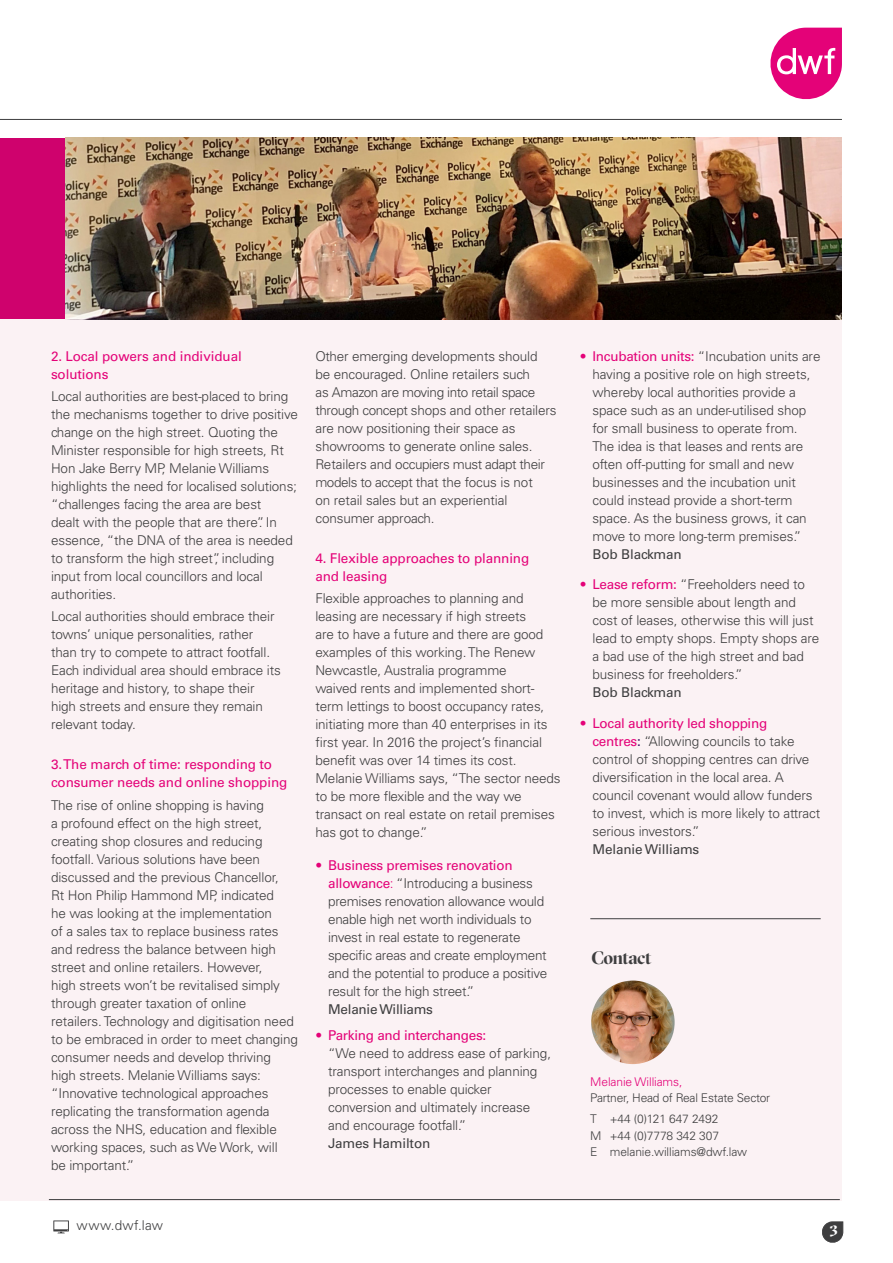
<style>
.page{position:relative;width:893px;height:1263px;background:#fff}
.page>*{position:absolute;margin:0;border:0;box-sizing:border-box;transform-origin:0 0}
.SubheadLevel2{font:700 18px "GT Sectra Display";letter-spacing:-.03em;color:#3e3e3f}
.SubheadLevel2-2{font:700 15.45px "GT Sectra Display";color:#fff}
.SubheadLevel2-3{font:300 13.5px/18px "Univers LT Std";letter-spacing:-.01em;color:#3e3e3f}
.SubheadLevel2-4{font:13.5px/18px "Univers LT Std";letter-spacing:-.01em;color:#e40278}
.PageNumber{font:300 13.5px "Univers LT Std";letter-spacing:.025em;color:#3e3e3f}
.SubheadLevel2-5{font:300 12px/21px "Univers LT Std";letter-spacing:-.01em;color:#3e3e3f}
.SubheadLevel2-6{font:300 12px "Univers LT Std";letter-spacing:-.01em;color:#e40278}
.s1{color:#e40278}
.s2{font-weight:400;color:#e40278}
.s3{font-weight:400}
.s4{font-weight:400;color:#3b0e62}
</style>
<div class="page">
<div style="left:0;top:138px;width:841px;height:1063px;background:#fbf2f4"></div>
<div style="left:0;top:139px;width:488px;height:180px;background:#cf026d"></div>
<hr style="left:0;top:119px;width:842px;height:1px;background:#3e3e3f">
<hr style="left:590px;top:918px;width:231px;height:1px;background:#3e3e3f">
<svg style="left:53px;top:1220px;width:16px;height:13px"></svg>
<hr style="left:49px;top:1199px;width:791px;height:1px;background:#3e3e3f">
<svg style="left:770px;top:28px;width:72px;height:72px"></svg>
<svg style="left:822px;top:1221px;width:21px;height:22px"></svg>
<img style="left:66px;top:137px;width:776px;height:183px">
<img style="left:591px;top:980px;width:84px;height:84px;border-radius:42px">
<p class="SubheadLevel2-4" style="left:51px;top:347px;width:192px">2. Local powers and individual solutions</p>
<p class="SubheadLevel2-3" style="left:51px;top:387px;width:248px">Local authorities are best-placed to bring the mechanisms together to drive positive change on the high street. Quoting the Minister responsible for high streets, Rt Hon Jake Berry MP, Melanie Williams highlights the need for localised solutions; “challenges facing the area are best<br>dealt with the people that are there”. In essence, “the DNA of the area is needed to transform the high street”, including input from local councillors and local authorities.</p>
<p class="SubheadLevel2-3" style="left:51px;top:607px;width:231px">Local authorities should embrace their towns’ unique personalities, rather than try to compete to attract footfall.<br>Each individual area should embrace its heritage and history, to shape their</p>
<p class="SubheadLevel2-3" style="left:51px;top:697px;width:213px">high streets and ensure they remain relevant today.</p>
<p class="SubheadLevel2-4" style="left:51px;top:756px;width:238px">3. The march of time: responding to consumer needs and online shopping</p>
<p class="SubheadLevel2-3" style="left:51px;top:796px;width:248px">The rise of online shopping is having<br>a profound effect on the high street, creating shop closures and reducing footfall. Various solutions have been discussed and the previous Chancellor,<br>Rt Hon Philip Hammond MP, indicated<br>he was looking at the implementation<br>of a sales tax to replace business rates and redress the balance between high street and online retailers. However,<br>high streets won’t be revitalised simply through greater taxation of online retailers. Technology and digitisation need to be embraced in order to meet changing consumer needs and develop thriving high streets. Melanie Williams says: “Innovative technological approaches replicating the transformation agenda across the NHS, education and flexible working spaces, such as We Work, will<br>be important.”</p>
<p class="SubheadLevel2-3" style="left:315px;top:347px;width:243px">Other emerging developments should<br>be encouraged. Online retailers such<br>as Amazon are moving into retail space through concept shops and other retailers are now positioning their space as showrooms to generate online sales.<br>Retailers and occupiers must adapt their models to accept that the focus is not</p>
<p class="SubheadLevel2-3" style="left:315px;top:491px;width:193px">on retail sales but an experiential consumer approach.</p>
<p class="SubheadLevel2-4" style="left:315px;top:549px;width:215px">4. Flexible approaches to planning and leasing</p>
<p class="SubheadLevel2-3" style="left:315px;top:589px;width:247px">Flexible approaches to planning and leasing are necessary if high streets<br>are to have a future and there are good examples of this working. The Renew Newcastle, Australia programme<br>waived rents and implemented short&shy;term lettings to boost occupancy rates, initiating more than 40 enterprises in its first year. In 2016 the project’s financial benefit was over 14 times its cost.<br>Melanie Williams says, “The sector needs to be more flexible and the way we transact on real estate on retail premises has got to change.”</p>
<p class="SubheadLevel2-3" style="left:328px;top:856px;width:221px;text-indent:-13px"><span class="s1">•</span> <span class="s2">Business premises renovation allowance</span><span class="s1">:</span> “Introducing a business premises renovation allowance would enable high net worth individuals to invest in real estate to regenerate specific areas and create employment and the potential to produce a positive result for the high street.”<br><span class="s3">Melanie Williams</span></p>
<p class="SubheadLevel2-3" style="left:328px;top:1026px;width:225px;text-indent:-13px"><span class="s1">•</span> <span class="s2">Parking and interchanges:<br></span>“We need to address ease of parking, transport interchanges and planning processes to enable quicker conversion and ultimately increase and encourage footfall.”<br><span class="s3">James Hamilton</span></p>
<p class="PageNumber" style="left:77px;top:1217px;width:88px">www.dwf.law</p>
<p class="SubheadLevel2-3" style="left:592px;top:347px;width:229px;text-indent:-13px"><span class="s1">•</span> <span class="s2">Incubation units:</span> “Incubation units are having a positive role on high streets, whereby local authorities provide a space such as an under-utilised shop for small business to operate from.<br>The idea is that leases and rents are often off-putting for small and new businesses and the incubation unit could instead provide a short-term space. As the business grows, it can move to more long-term premises.” <span class="s3">Bob Blackman</span></p>
<p class="SubheadLevel2-3" style="left:592px;top:576px;width:228px;text-indent:-13px"><span class="s1">•</span> <span class="s2">Lease reform:</span> “Freeholders need to be more sensible about length and cost of leases, otherwise this will just lead to empty shops. Empty shops are a bad use of the high street and bad business for freeholders.”<br><span class="s3">Bob Blackman</span></p>
<p class="SubheadLevel2-3" style="left:592px;top:714px;width:229px;text-indent:-13px"><span class="s1">•</span> <span class="s2">Local authority led shopping<br>centres</span><span class="s4">:</span> “Allowing councils to take control of shopping centres can drive diversification in the local area. A council covenant would allow funders to invest, which is more likely to attract serious investors.”<br><span class="s3">Melanie Williams</span></p>
<p class="SubheadLevel2" style="left:591px;top:947px;width:62px">Contact</p>
<p class="SubheadLevel2-6" style="left:590px;top:1074px;width:94px">Melanie Williams,</p>
<p class="SubheadLevel2-5" style="left:590px;top:1087px;width:181px">Partner, Head of Real Estate Sector<br>T +44 (0)121 647 2492</p>
<p class="SubheadLevel2-5" style="left:590px;top:1125px;width:130px">M +44 (0)7778 342 307</p>
<p class="SubheadLevel2-5" style="left:590px;top:1141px;width:158px">E melanie.williams@dwf.law</p>
<p class="SubheadLevel2-2" style="left:830px;top:1219px;width:10px">3</p>
</div>
